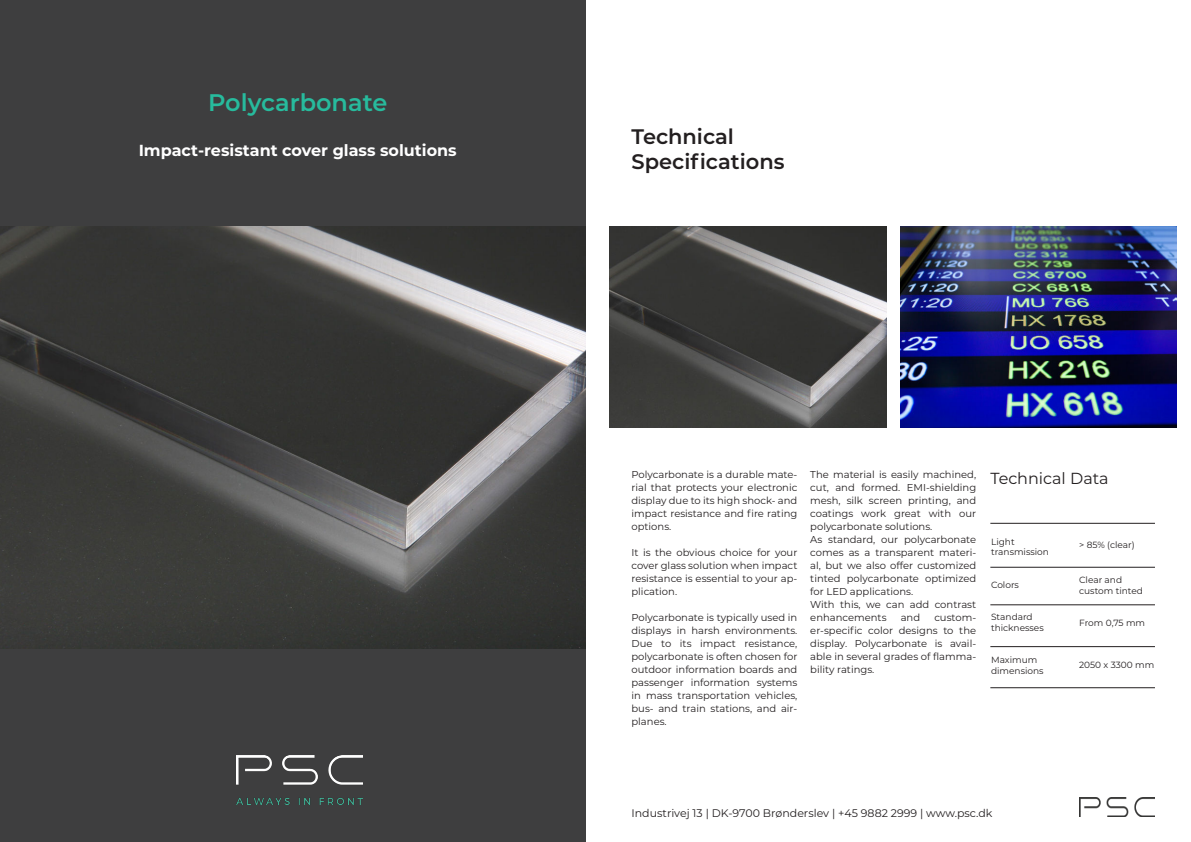
<style>
.page{position:relative;width:1191px;height:842px;background:#fff}
.page>*{position:absolute;margin:0;border:0;box-sizing:border-box;transform-origin:0 0}
.t1{font:600 24px "Montserrat";color:#27bb9d}
.t2{font:600 21px/25.2px "Montserrat";color:#231f20}
.t3{font:700 16px "Montserrat";color:#fff}
.t4{font:16px "Montserrat";color:#231f20}
.t5{font:11px "Montserrat";color:#231f20}
.t6{font:10px/13px "Montserrat";color:#231f20;text-align:justify}
.t7{font:9px/10.8px "Montserrat";color:#231f20}
</style>
<div class="page">
<div style="left:0;top:0;width:609px;height:842px;background:#3e3e3f"></div>
<img style="left:236px;top:756px;width:127px;height:48px">
<img style="left:0;top:227px;width:587px;height:422px">
<div style="left:587px;top:0;width:604px;height:842px;background:#fff"></div>
<img style="left:1079px;top:798px;width:76px;height:19px">
<hr style="left:990px;top:523px;width:165px;height:1px;background:#231f20">
<hr style="left:990px;top:567px;width:165px;height:1px;background:#231f20">
<hr style="left:990px;top:604px;width:165px;height:1px;background:#231f20">
<hr style="left:990px;top:646px;width:165px;height:1px;background:#231f20">
<hr style="left:990px;top:687px;width:165px;height:1px;background:#231f20">
<img style="left:609px;top:227px;width:277px;height:201px">
<img style="left:900px;top:227px;width:276px;height:201px">
<h1 class="t1" style="left:208px;top:93px;width:181px">Polycarbonate</h1>
<h3 class="t3" style="left:139px;top:143px;width:319px">Impact-resistant cover glass solutions</h3>
<h2 class="t2" style="left:631px;top:126px;width:155px">Technical<br>Specifications</h2>
<p class="t6" style="left:631px;top:468px;width:167px">Polycarbonate is a durable mate&shy;rial that protects your electronic display due to its high shock- and impact resistance and fire rating options.</p>
<p class="t6" style="left:631px;top:546px;width:167px">It is the obvious choice for your cover glass solution when impact resistance is essential to your ap&shy;plication.</p>
<p class="t6" style="left:631px;top:611px;width:167px">Polycarbonate is typically used in displays in harsh environments.<br>Due to its impact resistance, polycarbonate is often chosen for outdoor information boards and passenger information systems in mass transportation vehicles, bus- and train stations, and air&shy;planes.</p>
<p class="t6" style="left:810px;top:468px;width:167px;text-align:left">The material is easily machined, cut, and formed. EMI-shielding mesh, silk screen printing, and coatings work great with our polycarbonate solutions.<br>As standard, our polycarbonate comes as a transparent materi&shy;al, but we also offer customized tinted polycarbonate optimized for LED applications.<br>With this, we can add contrast enhancements</p>
<p class="t6" style="left:900px;top:611px;width:21px">and</p>
<p class="t6" style="left:810px;top:611px;width:167px;text-indent:124px">custom&shy;er-specific color designs to the display. Polycarbonate is avail&shy;able in several grades of flamma&shy;bility ratings.</p>
<h3 class="t4" style="left:990px;top:472px;width:120px">Technical Data</h3>
<p class="t7" style="left:991px;top:537px;width:59px">Light transmission</p>
<p class="t7" style="left:991px;top:580px;width:29px">Colors</p>
<p class="t7" style="left:991px;top:612px;width:54px">Standard thicknesses</p>
<p class="t7" style="left:991px;top:655px;width:54px">Maximum dimensions</p>
<p class="t7" style="left:1079px;top:540px;width:57px">&gt; 85% (clear)</p>
<p class="t7" style="left:1079px;top:575px;width:65px">Clear and custom tinted</p>
<p class="t7" style="left:1079px;top:618px;width:67px">From 0,75 mm</p>
<p class="t7" style="left:1079px;top:660px;width:77px">2050 x 3300 mm</p>
<p class="t5" style="left:631px;top:809px;width:362px">Industrivej 13 | DK-9700 Brønderslev | +45 9882 2999 | www.psc.dk</p>
</div>
